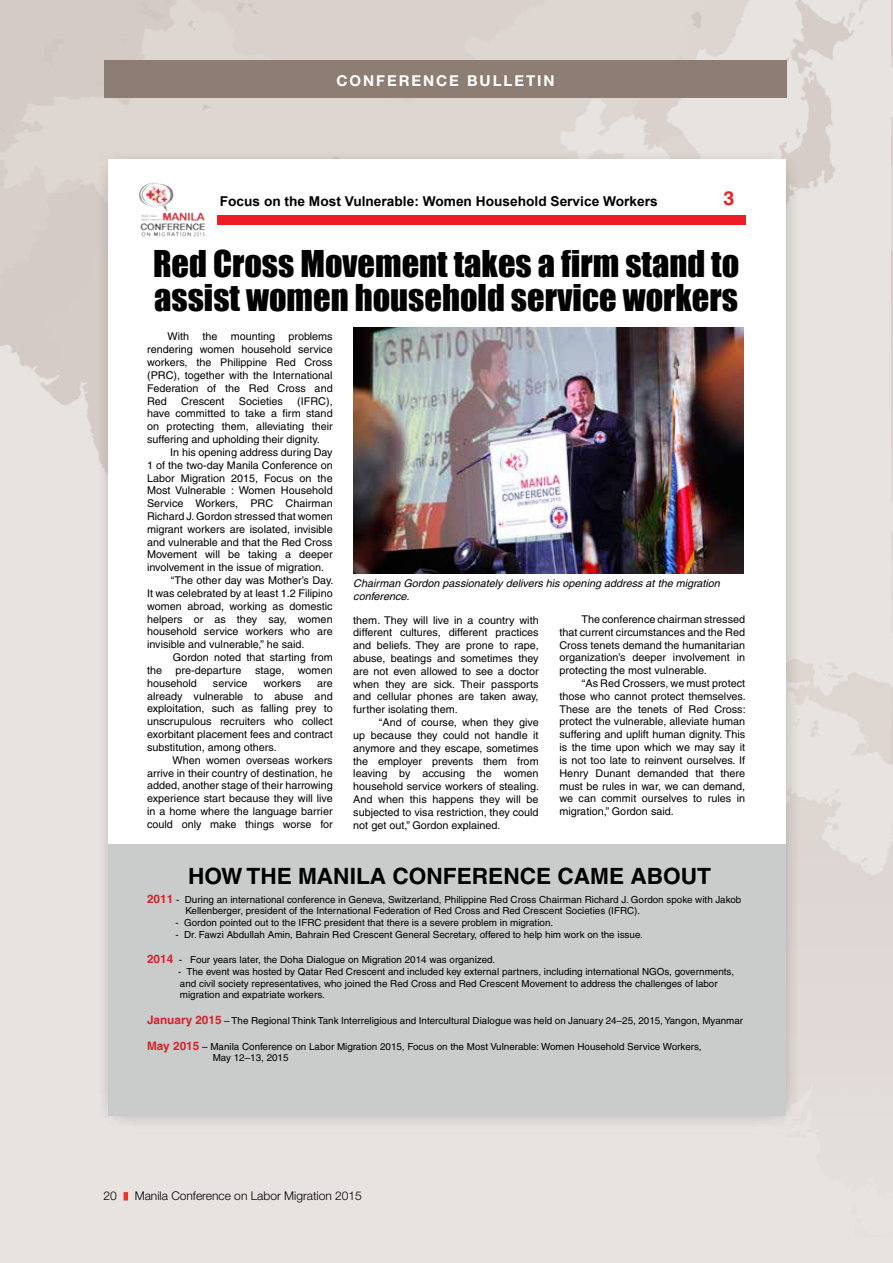
<style>
.page{position:relative;width:893px;height:1263px;background:#fff}
.page>*{position:absolute;margin:0;border:0;box-sizing:border-box;transform-origin:0 0}
.t1{font:33.9px/33.9px "Impact";color:#000}
.t2{font:700 22.35px "Helvetica";color:#000}
.t3{font:700 19.5px "Helvetica";color:#ed1d24}
.t4{font:700 15px "Helvetica Neue";letter-spacing:.13em;color:#fff}
.t5{font:700 13.5px "Arial";color:#000}
.t6{font:300 12px "Helvetica Neue";color:#000}
.t7{font:10.65px/12.8px "Helvetica";color:#000;text-align:justify}
.t8{font:italic 10.65px/12.8px "Helvetica";color:#000}
.t9{font:9.75px/11.7px "Helvetica";color:#000}
.s1{font-weight:700;font-size:11.7px;color:#d2232a}
</style>
<div class="page">
<img style="left:85px;top:137px;width:729px;height:1008px">
<div style="left:108px;top:159px;width:677px;height:957px;background:#fff"></div>
<img style="left:138px;top:182px;width:67px;height:55px">
<div style="left:217px;top:215px;width:528px;height:10px;background:#ed1d24"></div>
<img style="left:353px;top:327px;width:390px;height:247px">
<div style="left:108px;top:844px;width:677px;height:272px;background:#cacbcb"></div>
<svg style="left:124px;top:1192px;width:4px;height:8px"></svg>
<div style="left:104px;top:61px;width:683px;height:37px;background:#8d7d73"></div>
<h3 class="t4" style="left:336px;top:72px;width:220px">CONFERENCE BULLETIN</h3>
<p class="t5" style="left:220px;top:193px;width:439px">Focus on the Most Vulnerable: Women Household Service Workers</p>
<h3 class="t3" style="left:723px;top:187px;width:12px">3</h3>
<h1 class="t1" style="left:153px;top:246px;width:588px">Red Cross Movement takes a firm stand to assist women household service workers</h1>
<p class="t7" style="left:147px;top:330px;width:187px;text-indent:21px">With the mounting problems rendering women household service workers, the Philippine Red Cross (PRC), together with the International Federation of the Red Cross and Red</p>
<p class="t7" style="left:147px;top:394px;width:187px;text-indent:150px">(IFRC), have committed to take a firm stand on protecting them, alleviating their suffering and upholding their dignity.</p>
<p class="t7" style="left:170px;top:446px;width:164px">In his opening address during Day</p>
<p class="t7" style="left:147px;top:458px;width:187px">1 of the two-day Manila Conference on</p>
<p class="t7" style="left:147px;top:471px;width:187px">Labor Migration 2015, Focus on the</p>
<p class="t7" style="left:147px;top:484px;width:187px">Most Vulnerable : Women Household</p>
<p class="t7" style="left:147px;top:497px;width:187px">Service Workers, PRC Chairman</p>
<p class="t7" style="left:147px;top:510px;width:187px">Richard J. Gordon stressed that women</p>
<p class="t7" style="left:147px;top:523px;width:187px">migrant workers are isolated, invisible</p>
<p class="t7" style="left:147px;top:535px;width:187px">and vulnerable and that the Red Cross</p>
<p class="t7" style="left:147px;top:548px;width:187px">Movement will be taking a deeper</p>
<p class="t7" style="left:147px;top:561px;width:179px">involvement in the issue of migration.</p>
<p class="t7" style="left:171px;top:574px;width:164px">“The other day was Mother’s Day.</p>
<p class="t7" style="left:147px;top:587px;width:187px">It was celebrated by at least 1.2 Filipino</p>
<p class="t7" style="left:147px;top:600px;width:187px">women abroad, working as domestic</p>
<p class="t7" style="left:147px;top:612px;width:187px">helpers or as they say, women</p>
<p class="t7" style="left:147px;top:625px;width:187px">household service workers who are</p>
<p class="t7" style="left:147px;top:638px;width:159px">invisible and vulnerable,” he said.</p>
<p class="t7" style="left:173px;top:651px;width:161px">Gordon noted that starting from</p>
<p class="t7" style="left:147px;top:664px;width:17px">the</p>
<p class="t7" style="left:176px;top:664px;width:67px">pre-departure</p>
<p class="t7" style="left:255px;top:664px;width:31px">stage,</p>
<p class="t7" style="left:298px;top:664px;width:36px">women</p>
<p class="t7" style="left:147px;top:677px;width:51px">household</p>
<p class="t7" style="left:213px;top:677px;width:36px">service</p>
<p class="t7" style="left:263px;top:677px;width:39px">workers</p>
<p class="t7" style="left:181px;top:394px;width:45px">Crescent</p>
<p class="t7" style="left:239px;top:394px;width:45px">Societies</p>
<p class="t8" style="left:353px;top:577px;width:368px">Chairman Gordon passionately delivers his opening address at the migration conference.</p>
<p class="t7" style="left:559px;top:613px;width:187px;text-indent:22px">The conference chairman stressed that current circumstances and the Red Cross tenets demand the humanitarian organization’s deeper involvement in protecting the most vulnerable.</p>
<p class="t7" style="left:559px;top:677px;width:188px;text-indent:22px">“As Red Crossers, we must protect those who cannot protect themselves.<br>These are the tenets of Red Cross: protect the vulnerable, alleviate human suffering and uplift human dignity. This is the time upon which we may say it is not too late to reinvent ourselves. If Henry Dunant demanded that there must be rules in war, we can demand, we can commit ourselves to rules in migration,” Gordon said.</p>
<p class="t7" style="left:353px;top:613px;width:187px">them. They will live in a country with different cultures, different practices and beliefs. They are prone to rape, abuse, beatings and sometimes they are not even allowed to see a doctor when they are sick. Their passports and cellular phones are taken away, further isolating them.</p>
<p class="t7" style="left:353px;top:716px;width:188px;text-indent:26px">“And of course, when they give up because they could not handle it anymore and they escape, sometimes the employer prevents them from leaving by accusing the women household service workers of stealing.<br>And when this happens they will be subjected to visa restriction, they could not get out,” Gordon explained.</p>
<p class="t7" style="left:147px;top:677px;width:187px;text-indent:170px">are already vulnerable to abuse and exploitation, such as falling prey to unscrupulous recruiters who collect exorbitant placement fees and contract substitution, among others.</p>
<p class="t7" style="left:147px;top:753px;width:187px;text-indent:25px">When women overseas workers arrive in their country of destination, he added, another stage of their harrowing experience start because they will live in a home where the language barrier could only make things worse for</p>
<h2 class="t2" style="left:188px;top:863px;width:524px">HOW THE MANILA CONFERENCE CAME ABOUT</h2>
<p class="t9" style="left:185px;top:893px;width:558px;text-indent:-38px"><span class="s1">2011</span> - During an international conference in Geneva, Switzerland, Philippine Red Cross Chairman Richard J. Gordon spoke with Jakob<br>Kellenberger, president of the International Federation of Red Cross and Red Crescent Societies (IFRC).</p>
<p class="t9" style="left:175px;top:917px;width:379px">- Gordon pointed out to the IFRC president that there is a severe problem in migration.</p>
<p class="t9" style="left:175px;top:928px;width:469px">- Dr. Fawzi Abdullah Amin, Bahrain Red Crescent General Secretary, offered to help him work on the issue.</p>
<p class="t9" style="left:147px;top:954px;width:350px"><span class="s1">2014</span> - Four years later, the Doha Dialogue on Migration 2014 was organized.</p>
<p class="t9" style="left:178px;top:966px;width:557px">- The event was hosted by Qatar Red Crescent and included key external partners, including international NGOs, governments, and civil society representatives, who joined the Red Cross and Red Crescent Movement to address the challenges of labor migration and expatriate workers.</p>
<p class="t9" style="left:147px;top:1015px;width:598px"><span class="s1">January 2015</span> – The Regional Think Tank Interreligious and Intercultural Dialogue was held on January 24–25, 2015, Yangon, Myanmar</p>
<p class="t9" style="left:213px;top:1040px;width:490px;text-indent:-66px"><span class="s1">May 2015</span> – Manila Conference on Labor Migration 2015, Focus on the Most Vulnerable: Women Household Service Workers,<br>May 12–13, 2015</p>
<p class="t6" style="left:104px;top:1189px;width:15px">20</p>
<p class="t6" style="left:135px;top:1189px;width:229px">Manila Conference on Labor Migration 2015</p>
</div>
